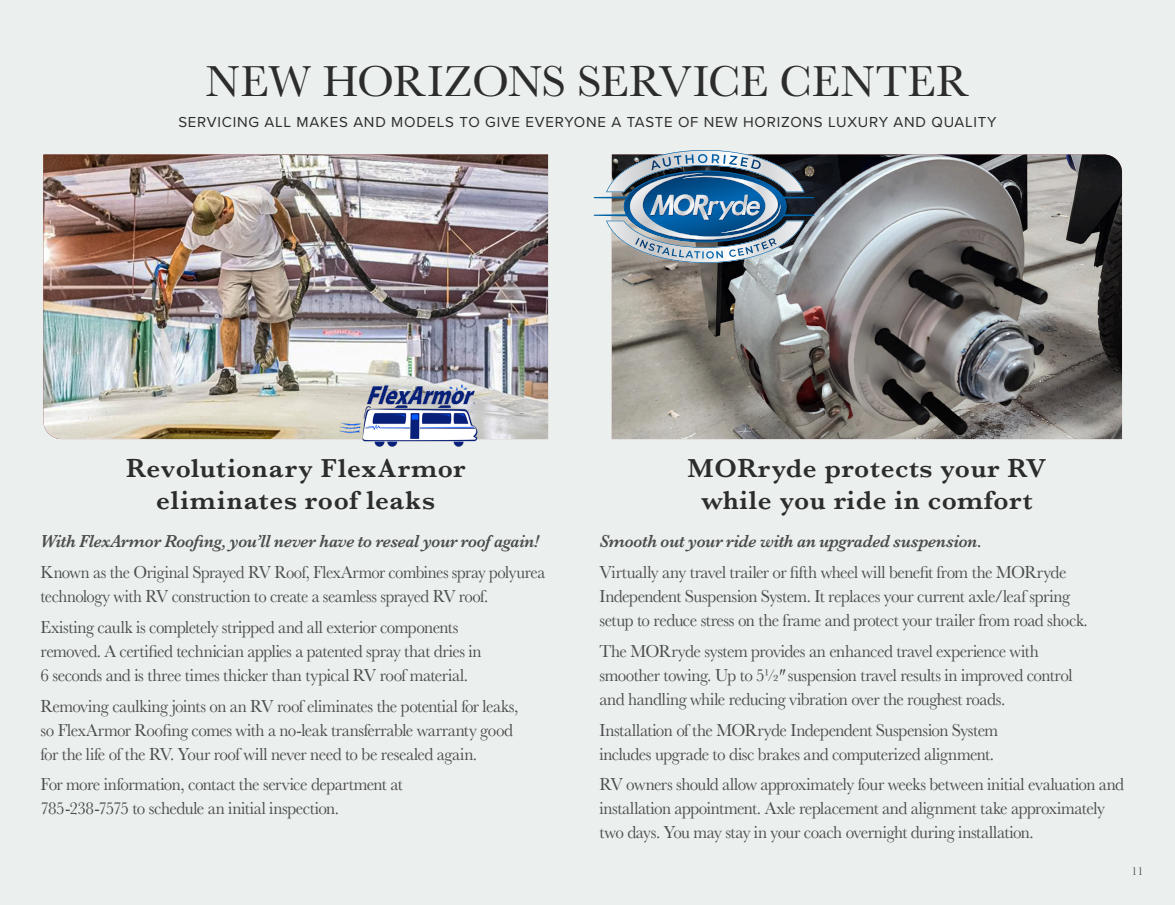
<style>
.page{position:relative;width:1175px;height:905px;background:#fff}
.page>*{position:absolute;margin:0;border:0;box-sizing:border-box;transform-origin:0 0}
.t1{font:45px "Baskerville";letter-spacing:-.005em;color:#2b2c2b}
.t2{font:600 27px/32.4px "Baskerville";letter-spacing:.025em;color:#2b2c2b;text-align:center}
.t3{font:18px/24px "Baskerville";letter-spacing:-.025em;color:#4b4c4d;scale:.95 1}
.t4{font:18px/24px "Baskerville";letter-spacing:-.025em;color:#4b4c4d;scale:.93 1}
.t5{font:italic 600 18px "Baskerville";letter-spacing:-.015em;color:#4b4c4d;scale:.95 1}
.t6{font:15px "Proxima Nova";letter-spacing:.05em;color:#2b2c2b}
.t7{font:12px "Baskerville";color:#4b4c4d}
</style>
<div class="page">
<div style="left:0;top:0;width:1174px;height:904px;background:#ebefee"></div>
<img style="left:43px;top:154px;width:505px;height:285px">
<img style="left:612px;top:154px;width:510px;height:285px">
<svg style="left:593px;top:150px;width:221px;height:113px"></svg>
<img style="left:339px;top:383px;width:139px;height:64px">
<p class="t1" style="left:206px;top:53px;width:764px">NEW HORIZONS SERVICE CENTER</p>
<p class="t6" style="left:178px;top:111px;width:819px">SERVICING ALL MAKES AND MODELS TO GIVE EVERYONE A TASTE OF NEW HORIZONS LUXURY AND QUALITY</p>
<p class="t2" style="left:126px;top:451px;width:341px">Revolutionary FlexArmor eliminates roof leaks</p>
<p class="t5" style="left:40px;top:529px;width:526px">With FlexArmor Roofing, you’ll never have to reseal your roof again!</p>
<p class="t4" style="left:40px;top:560px;width:544px">Known as the Original Sprayed RV Roof, FlexArmor combines spray polyurea technology with RV construction to create a seamless sprayed RV roof.</p>
<p class="t3" style="left:40px;top:615px;width:466px">Existing caulk is completely stripped and all exterior components removed. A certified technician applies a patented spray that dries in<br>6 seconds and is three times thicker than typical RV roof material.</p>
<p class="t3" style="left:40px;top:694px;width:504px">Removing caulking joints on an RV roof eliminates the potential for leaks, so FlexArmor Roofing comes with a no-leak transferrable warranty good for the life of the RV. Your roof will never need to be resealed again.</p>
<p class="t3" style="left:40px;top:772px;width:383px">For more information, contact the service department at<br>785-238-7575 to schedule an initial inspection.</p>
<p class="t2" style="left:687px;top:451px;width:360px">MORryde protects your RV while you ride in comfort</p>
<p class="t5" style="left:599px;top:529px;width:404px">Smooth out your ride with an upgraded suspension.</p>
<p class="t3" style="left:599px;top:560px;width:515px">Virtually any travel trailer or fifth wheel will benefit from the MORryde<br>Independent Suspension System. It replaces your current axle/leaf spring setup to reduce stress on the frame and protect your trailer from road shock.</p>
<p class="t3" style="left:599px;top:639px;width:499px">The MORryde system provides an enhanced travel experience with smoother towing. Up to 5½″ suspension travel results in improved control and handling while reducing vibration over the roughest roads.</p>
<p class="t3" style="left:599px;top:718px;width:421px">Installation of the MORryde Independent Suspension System includes upgrade to disc brakes and computerized alignment.</p>
<p class="t3" style="left:599px;top:772px;width:554px">RV owners should allow approximately four weeks between initial evaluation and installation appointment. Axle replacement and alignment take approximately two days. You may stay in your coach overnight during installation.</p>
<p class="t7" style="left:1131px;top:863px;width:13px">11</p>
</div>
